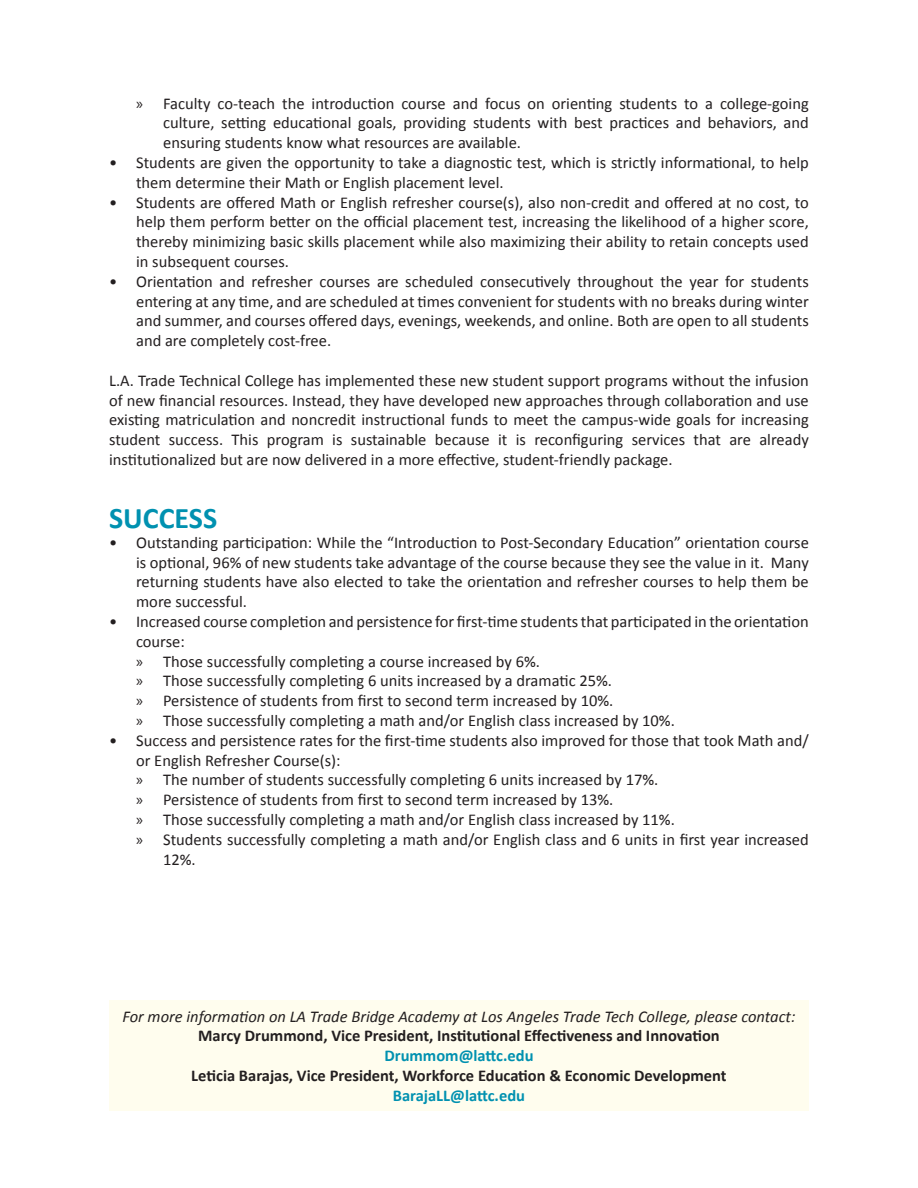
<style>
.page{position:relative;width:918px;height:1188px;background:#fff}
.page>*{position:absolute;margin:0;border:0;box-sizing:border-box;transform-origin:0 0}
.t1{font:700 30px "Calibri";color:#0091b0}
.t2{font:16.5px/19.8px "Calibri";color:#231f20;text-align:justify}
.t3{font:700 16.5px "Calibri";color:#231f20}
.t4{font:italic 16.5px "Calibri";color:#231f20}
.t5{font:700 16.5px "Calibri";color:#0091b0}
.s1{font-family:"Myriad Pro"}
</style>
<div class="page">
<div style="left:109px;top:1001px;width:700px;height:110px;background:#fffdee"></div>
<p class="t2" style="left:163px;top:93px;width:647px;text-indent:-27px"><span class="s1">»</span> Faculty co-teach the introduction course and focus on orienting students to a college-going culture, setting educational goals, providing students with best practices and behaviors, and ensuring students know what resources are available.</p>
<p class="t2" style="left:136px;top:153px;width:674px;text-indent:-27px">• Students are given the opportunity to take a diagnostic test, which is strictly informational, to help them determine their Math or English placement level.</p>
<p class="t2" style="left:136px;top:192px;width:674px;text-indent:-27px">• Students are offered Math or English refresher course(s), also non-credit and offered at no cost, to help them perform better on the official placement test, increasing the likelihood of a higher score, thereby minimizing basic skills placement while also maximizing their ability to retain concepts used in subsequent courses.</p>
<p class="t2" style="left:136px;top:272px;width:674px;text-indent:-27px">• Orientation and refresher courses are scheduled consecutively throughout the year for students entering at any time, and are scheduled at times convenient for students with no breaks during winter and summer, and courses offered days, evenings, weekends, and online. Both are open to all students and are completely cost-free.</p>
<p class="t2" style="left:109px;top:371px;width:701px">L.A. Trade Technical College has implemented these new student support programs without the infusion of new financial resources. Instead, they have developed new approaches through collaboration and use existing matriculation and noncredit instructional funds to meet the campus-wide goals for increasing student success. This program is sustainable because it is reconfiguring services that are already institutionalized but are now delivered in a more effective, student-friendly package.</p>
<p class="t1" style="left:109px;top:499px;width:110px">SUCCESS</p>
<p class="t2" style="left:136px;top:533px;width:674px;text-indent:-27px">• Outstanding participation: While the “Introduction to Post-Secondary Education” orientation course is optional, 96% of new students take advantage of the course because they see the value in it. Many returning students have also elected to take the orientation and refresher courses to help them be more successful.</p>
<p class="t2" style="left:136px;top:612px;width:674px;text-indent:-27px">• Increased course completion and persistence for first-time students that participated in the orientation course:</p>
<p class="t2" style="left:136px;top:651px;width:405px"><span class="s1">»</span> Those successfully completing a course increased by 6%.</p>
<p class="t2" style="left:136px;top:671px;width:477px"><span class="s1">»</span> Those successfully completing 6 units increased by a dramatic 25%.</p>
<p class="t2" style="left:136px;top:691px;width:479px"><span class="s1">»</span> Persistence of students from first to second term increased by 10%.</p>
<p class="t2" style="left:136px;top:711px;width:540px"><span class="s1">»</span> Those successfully completing a math and/or English class increased by 10%.</p>
<p class="t2" style="left:136px;top:731px;width:674px;text-indent:-27px">• Success and persistence rates for the first-time students also improved for those that took Math and/ or English Refresher Course(s):</p>
<p class="t2" style="left:136px;top:770px;width:524px"><span class="s1">»</span> The number of students successfully completing 6 units increased by 17%.</p>
<p class="t2" style="left:136px;top:790px;width:479px"><span class="s1">»</span> Persistence of students from first to second term increased by 13%.</p>
<p class="t2" style="left:136px;top:810px;width:540px"><span class="s1">»</span> Those successfully completing a math and/or English class increased by 11%.</p>
<p class="t2" style="left:163px;top:830px;width:647px;text-indent:-27px"><span class="s1">»</span> Students successfully completing a math and/or English class and 6 units in first year increased<br>12%.</p>
<p class="t4" style="left:122px;top:1005px;width:675px">For more information on LA Trade Bridge Academy at Los Angeles Trade Tech College, please contact:</p>
<p class="t3" style="left:198px;top:1025px;width:523px">Marcy Drummond, Vice President, Institutional Effectiveness and Innovation</p>
<p class="t5" style="left:384px;top:1045px;width:151px">Drummom@lattc.edu</p>
<p class="t3" style="left:191px;top:1065px;width:537px">Leticia Barajas, Vice President, Workforce Education &amp; Economic Development</p>
<p class="t5" style="left:393px;top:1085px;width:134px">BarajaLL@lattc.edu</p>
</div>
